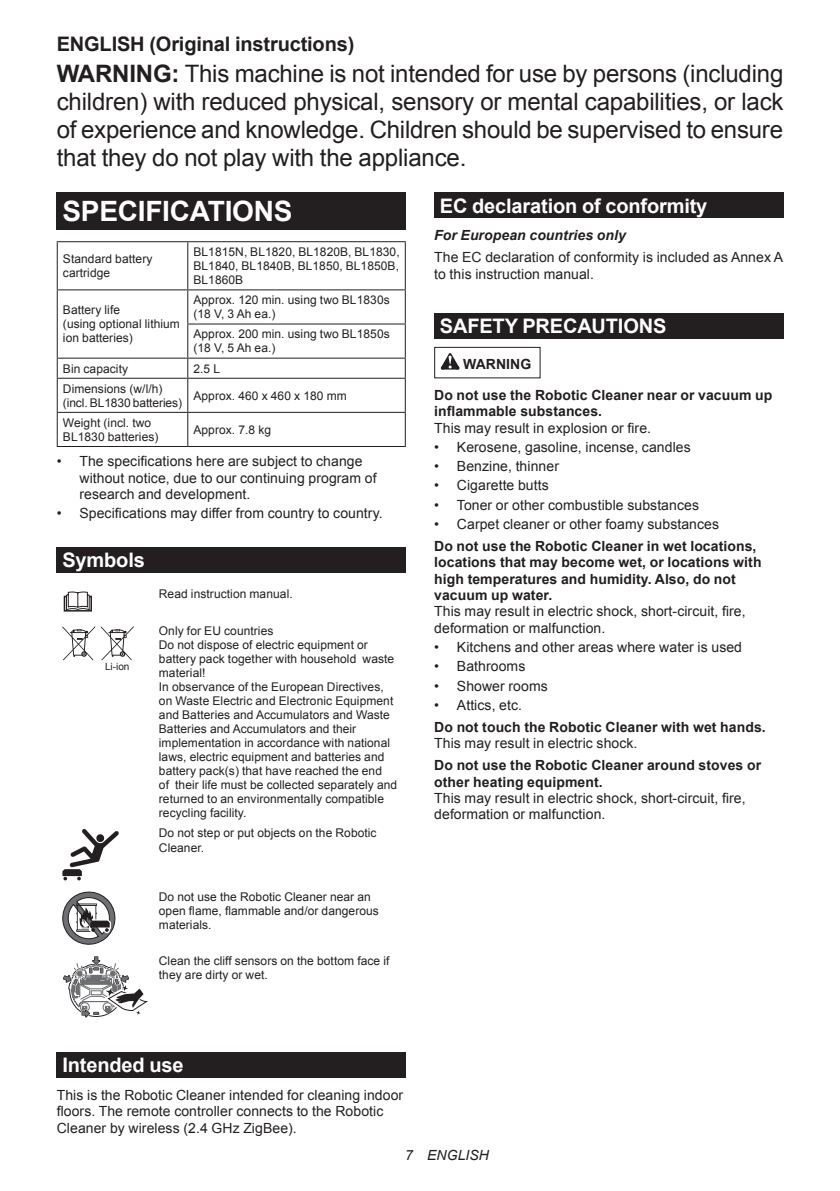
<style>
.page{position:relative;width:840px;height:1191px;background:#fff}
.page>*{position:absolute;margin:0;border:0;box-sizing:border-box;transform-origin:0 0}
.t1{font:700 28px "Arial";letter-spacing:-.01em;color:#fff}
.t2{font:24px/28px "Arial";letter-spacing:-.01em;color:#231f20;text-align:justify}
.t3{font:700 20px "Arial";letter-spacing:-.01em;color:#fff}
.t4{font:700 20px "Arial";letter-spacing:-.01em;color:#231f20}
.t5{font:14px/16.4px "Arial";letter-spacing:.005em;color:#231f20}
.t6{font:700 14px/16.4px "Arial";letter-spacing:.005em;color:#231f20}
.t7{font:italic 700 14px "Arial";letter-spacing:.005em;color:#231f20}
.t8{font:italic 14px "Arial";letter-spacing:.005em;color:#231f20}
.t9{font:12px/14px "Arial";letter-spacing:.005em;color:#231f20}
.t10{font:10px "Arial";color:#231f20}
.s1{font-weight:700}
</style>
<div class="page">
<div style="left:57px;top:192px;width:348px;height:38px;background:#231f20"></div>
<hr style="left:57px;top:241px;width:131px;height:1px;background:#231f20">
<hr style="left:57px;top:242px;width:1px;height:47px;background:#231f20">
<hr style="left:188px;top:241px;width:217px;height:1px;background:#231f20">
<hr style="left:187px;top:242px;width:1px;height:47px;background:#231f20">
<hr style="left:404px;top:242px;width:1px;height:47px;background:#231f20">
<hr style="left:57px;top:289px;width:131px;height:1px;background:#231f20">
<hr style="left:57px;top:290px;width:1px;height:34px;background:#231f20">
<hr style="left:188px;top:289px;width:217px;height:1px;background:#231f20">
<hr style="left:187px;top:290px;width:1px;height:33px;background:#231f20">
<hr style="left:404px;top:290px;width:1px;height:33px;background:#231f20">
<hr style="left:57px;top:324px;width:1px;height:34px;background:#231f20">
<hr style="left:187px;top:323px;width:218px;height:1px;background:#231f20">
<hr style="left:187px;top:324px;width:1px;height:34px;background:#231f20">
<hr style="left:404px;top:324px;width:1px;height:34px;background:#231f20">
<hr style="left:57px;top:358px;width:131px;height:1px;background:#231f20">
<svg style="left:57px;top:359px;width:1px;height:19px"></svg>
<hr style="left:188px;top:358px;width:217px;height:1px;background:#231f20">
<svg style="left:187px;top:359px;width:1px;height:19px"></svg>
<svg style="left:404px;top:359px;width:1px;height:19px"></svg>
<hr style="left:57px;top:378px;width:131px;height:1px;background:#231f20">
<hr style="left:57px;top:379px;width:1px;height:33px;background:#231f20">
<hr style="left:188px;top:378px;width:217px;height:1px;background:#231f20">
<hr style="left:187px;top:379px;width:1px;height:33px;background:#231f20">
<hr style="left:404px;top:379px;width:1px;height:33px;background:#231f20">
<hr style="left:57px;top:412px;width:131px;height:1px;background:#231f20">
<hr style="left:57px;top:413px;width:1px;height:33px;background:#231f20">
<hr style="left:188px;top:412px;width:217px;height:1px;background:#231f20">
<hr style="left:187px;top:413px;width:1px;height:33px;background:#231f20">
<hr style="left:404px;top:413px;width:1px;height:33px;background:#231f20">
<hr style="left:57px;top:446px;width:131px;height:1px;background:#231f20">
<hr style="left:188px;top:446px;width:217px;height:1px;background:#231f20">
<div style="left:57px;top:546px;width:348px;height:26px;background:#231f20"></div>
<svg style="left:63px;top:591px;width:29px;height:21px"></svg>
<svg style="left:62px;top:626px;width:33px;height:34px"></svg>
<svg style="left:101px;top:626px;width:33px;height:34px"></svg>
<svg style="left:62px;top:829px;width:57px;height:51px"></svg>
<svg style="left:62px;top:891px;width:53px;height:53px"></svg>
<svg style="left:63px;top:956px;width:85px;height:62px"></svg>
<div style="left:57px;top:1052px;width:348px;height:26px;background:#231f20"></div>
<div style="left:434px;top:192px;width:348px;height:26px;background:#231f20"></div>
<div style="left:434px;top:313px;width:348px;height:26px;background:#231f20"></div>
<svg style="left:440px;top:353px;width:19px;height:16px"></svg>
<div style="left:434px;top:347px;width:106px;height:31px;border:1px solid #231f20"></div>
<h3 class="t4" style="left:57px;top:36px;width:299px">ENGLISH (Original instructions)</h3>
<p class="t2" style="left:57px;top:62px;width:727px"><span class="s1">WARNING:</span> This machine is not intended for use by persons (including children) with reduced physical, sensory or mental capabilities, or lack of experience and knowledge. Children should be supervised to ensure that they do not play with the appliance.</p>
<h3 class="t3" style="left:439px;top:192px;width:269px">EC declaration of conformity</h3>
<p class="t7" style="left:434px;top:230px;width:193px">For European countries only</p>
<p class="t5" style="left:434px;top:250px;width:350px">The EC declaration of conformity is included as Annex A to this instruction manual.</p>
<h3 class="t3" style="left:439px;top:318px;width:228px">SAFETY PRECAUTIONS</h3>
<p class="t6" style="left:434px;top:350px;width:339px;line-height:30.6px;text-indent:29px">WARNING<br>Do not use the Robotic Cleaner near or vacuum up</p>
<p class="t6" style="left:434px;top:404px;width:169px">inflammable substances.</p>
<p class="t5" style="left:434px;top:420px;width:218px">This may result in explosion or fire.</p>
<p class="t5" style="left:434px;top:440px;width:258px">• Kerosene, gasoline, incense, candles</p>
<p class="t5" style="left:434px;top:459px;width:126px">• Benzine, thinner</p>
<p class="t5" style="left:434px;top:478px;width:116px">• Cigarette butts</p>
<p class="t5" style="left:434px;top:498px;width:266px">• Toner or other combustible substances</p>
<p class="t5" style="left:434px;top:517px;width:286px">• Carpet cleaner or other foamy substances</p>
<p class="t6" style="left:434px;top:539px;width:328px">Do not use the Robotic Cleaner in wet locations, locations that may become wet, or locations with high temperatures and humidity. Also, do not vacuum up water.</p>
<p class="t5" style="left:434px;top:603px;width:313px">This may result in electric shock, short-circuit, fire, deformation or malfunction.</p>
<p class="t5" style="left:434px;top:640px;width:309px">• Kitchens and other areas where water is used</p>
<p class="t5" style="left:434px;top:659px;width:93px">• Bathrooms</p>
<p class="t5" style="left:434px;top:678px;width:115px">• Shower rooms</p>
<p class="t5" style="left:434px;top:698px;width:89px">• Attics, etc.</p>
<p class="t6" style="left:434px;top:720px;width:333px">Do not touch the Robotic Cleaner with wet hands.</p>
<p class="t5" style="left:434px;top:736px;width:205px">This may result in electric shock.</p>
<p class="t6" style="left:434px;top:758px;width:328px">Do not use the Robotic Cleaner around stoves or other heating equipment.</p>
<p class="t5" style="left:434px;top:790px;width:313px">This may result in electric shock, short-circuit, fire, deformation or malfunction.</p>
<h1 class="t1" style="left:62px;top:200px;width:231px">SPECIFICATIONS</h1>
<p class="t9" style="left:63px;top:253px;width:91px">Standard battery cartridge</p>
<p class="t9" style="left:193px;top:246px;width:208px;text-align:justify">BL1815N, BL1820, BL1820B, BL1830, BL1840, BL1840B, BL1850, BL1850B, BL1860B</p>
<p class="t9" style="left:63px;top:304px;width:118px">Battery life<br>(using optional lithium ion batteries)</p>
<p class="t9" style="left:193px;top:294px;width:198px">Approx. 120 min. using two BL1830s (18 V, 3 Ah ea.)</p>
<p class="t9" style="left:193px;top:328px;width:198px">Approx. 200 min. using two BL1850s (18 V, 5 Ah ea.)</p>
<p class="t9" style="left:63px;top:362px;width:67px">Bin capacity</p>
<p class="t9" style="left:193px;top:362px;width:28px">2.5 L</p>
<p class="t9" style="left:63px;top:382px;width:121px">Dimensions (w/l/h) (incl. BL1830 batteries)</p>
<p class="t9" style="left:193px;top:389px;width:155px">Approx. 460 x 460 x 180 mm</p>
<p class="t9" style="left:63px;top:416px;width:97px">Weight (incl. two<br>BL1830 batteries)</p>
<p class="t9" style="left:193px;top:423px;width:79px">Approx. 7.8 kg</p>
<p class="t5" style="left:79px;top:453px;width:298px;text-indent:-23px">• The specifications here are subject to change without notice, due to our continuing program of research and development.</p>
<p class="t5" style="left:57px;top:505px;width:327px">• Specifications may differ from country to country.</p>
<h3 class="t3" style="left:62px;top:546px;width:84px">Symbols</h3>
<p class="t9" style="left:159px;top:588px;width:135px">Read instruction manual.</p>
<p class="t9" style="left:159px;top:624px;width:240px">Only for EU countries<br>Do not dispose of electric equipment or battery pack together with household waste material!<br>In observance of the European Directives, on Waste Electric and Electronic Equipment and Batteries and Accumulators and Waste Batteries and Accumulators and their implementation in accordance with national laws, electric equipment and batteries and battery pack(s) that have reached the end<br>of their life must be collected separately and returned to an environmentally compatible recycling facility.</p>
<p class="t9" style="left:159px;top:826px;width:219px">Do not step or put objects on the Robotic<br>Cleaner.</p>
<p class="t10" style="left:105px;top:663px;width:26px">Li-ion</p>
<p class="t9" style="left:159px;top:890px;width:221px">Do not use the Robotic Cleaner near an open flame, flammable and/or dangerous materials.</p>
<p class="t9" style="left:159px;top:954px;width:232px">Clean the cliff sensors on the bottom face if they are dirty or wet.</p>
<h3 class="t3" style="left:62px;top:1057px;width:122px">Intended use</h3>
<p class="t5" style="left:57px;top:1088px;width:348px">This is the Robotic Cleaner intended for cleaning indoor floors. The remote controller connects to the Robotic<br>Cleaner by wireless (2.4 GHz ZigBee).</p>
<p class="t8" style="left:405px;top:1147px;width:85px">7 ENGLISH</p>
</div>
